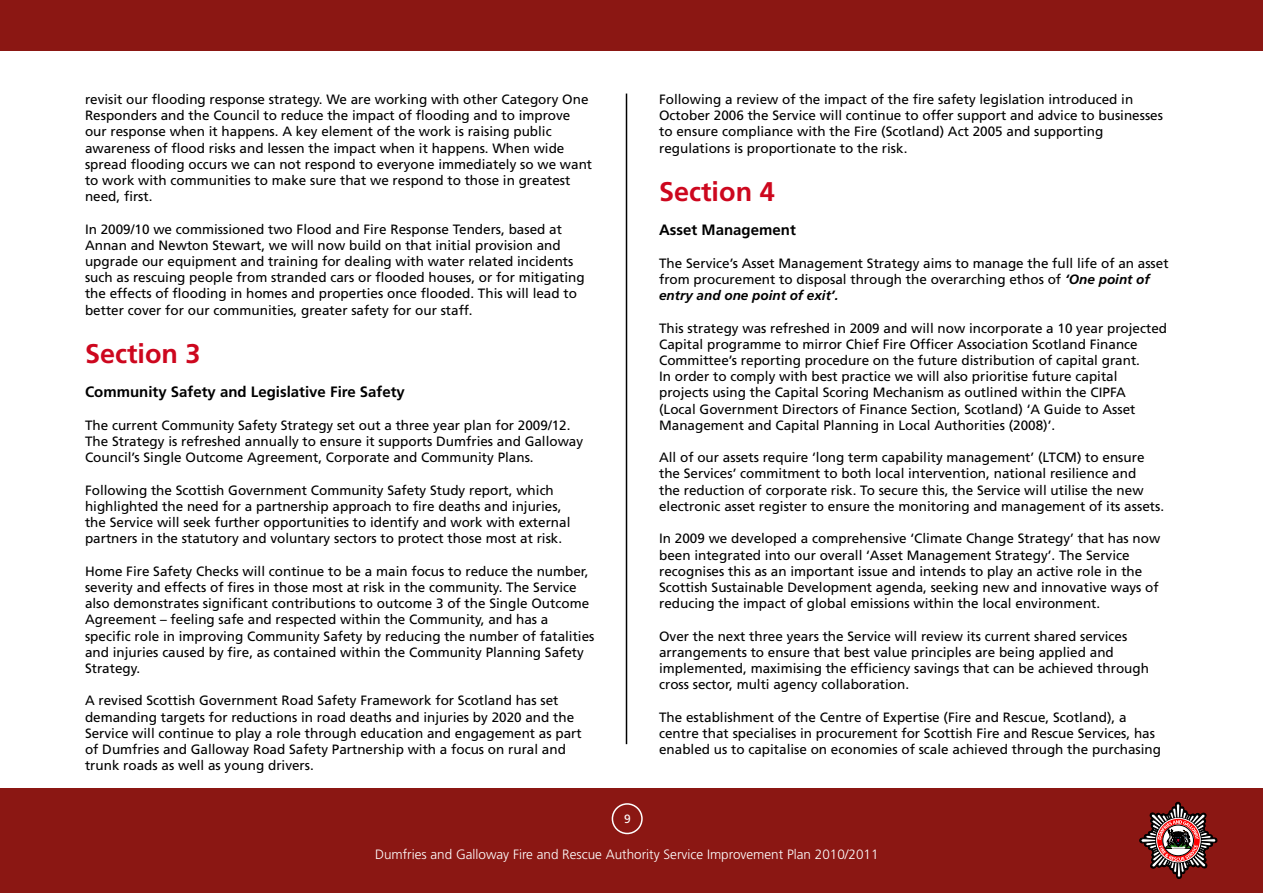
<style>
.page{position:relative;width:1263px;height:893px;background:#fff}
.page>*{position:absolute;margin:0;border:0;box-sizing:border-box;transform-origin:0 0}
.t1{font:700 27px "Frutiger";color:#cd071e}
.t2{font:700 15px "Frutiger";color:#000}
.t3{font:13.5px/16.2px "Frutiger";color:#000}
.t4{font:300 13.5px "Frutiger";color:#fff}
.t5{font:12px "Frutiger";color:#fff}
.s1{font-weight:700;font-style:italic}
</style>
<div class="page">
<div style="left:0;top:0;width:1263px;height:50px;background:#8b1713"></div>
<div style="left:0;top:788px;width:1263px;height:105px;background:#8b1713"></div>
<hr style="left:626px;top:94px;width:1px;height:650px;background:#000">
<div style="left:612px;top:803px;width:31px;height:31px;border:2px solid #fff;border-radius:50%"></div>
<svg style="left:1139px;top:802px;width:78px;height:77px"></svg>
<p class="t3" style="left:85px;top:91px;width:509px">revisit our flooding response strategy. We are working with other Category One Responders and the Council to reduce the impact of flooding and to improve our response when it happens. A key element of the work is raising public awareness of flood risks and lessen the impact when it happens. When wide spread flooding occurs we can not respond to everyone immediately so we want to work with communities to make sure that we respond to those in greatest need, first.</p>
<p class="t3" style="left:85px;top:221px;width:501px">In 2009/10 we commissioned two Flood and Fire Response Tenders, based at Annan and Newton Stewart, we will now build on that initial provision and upgrade our equipment and training for dealing with water related incidents such as rescuing people from stranded cars or flooded houses, or for mitigating the effects of flooding in homes and properties once flooded. This will lead to better cover for our communities, greater safety for our staff.</p>
<h1 class="t1" style="left:85px;top:338px;width:117px">Section 3</h1>
<p class="t2" style="left:85px;top:383px;width:321px">Community Safety and Legislative Fire Safety</p>
<p class="t3" style="left:85px;top:417px;width:500px">The current Community Safety Strategy set out a three year plan for 2009/12.<br>The Strategy is refreshed annually to ensure it supports Dumfries and Galloway<br>Council’s Single Outcome Agreement, Corporate and Community Plans.</p>
<p class="t3" style="left:85px;top:482px;width:487px">Following the Scottish Government Community Safety Study report, which highlighted the need for a partnership approach to fire deaths and injuries, the Service will seek further opportunities to identify and work with external partners in the statutory and voluntary sectors to protect those most at risk.</p>
<p class="t3" style="left:85px;top:563px;width:511px">Home Fire Safety Checks will continue to be a main focus to reduce the number, severity and effects of fires in those most at risk in the community. The Service also demonstrates significant contributions to outcome 3 of the Single Outcome Agreement – feeling safe and respected within the Community, and has a specific role in improving Community Safety by reducing the number of fatalities and injuries caused by fire, as contained within the Community Planning Safety Strategy.</p>
<p class="t3" style="left:85px;top:692px;width:498px">A revised Scottish Government Road Safety Framework for Scotland has set demanding targets for reductions in road deaths and injuries by 2020 and the Service will continue to play a role through education and engagement as part of Dumfries and Galloway Road Safety Partnership with a focus on rural and trunk roads as well as young drivers.</p>
<p class="t3" style="left:659px;top:91px;width:505px">Following a review of the impact of the fire safety legislation introduced in October 2006 the Service will continue to offer support and advice to businesses to ensure compliance with the Fire (Scotland) Act 2005 and supporting regulations is proportionate to the risk.</p>
<h1 class="t1" style="left:659px;top:176px;width:117px">Section 4</h1>
<p class="t2" style="left:659px;top:221px;width:138px">Asset Management</p>
<p class="t3" style="left:659px;top:255px;width:511px">The Service’s Asset Management Strategy aims to manage the full life of an asset from procurement to disposal through the overarching ethos of <span class="s1">‘One point of entry and one point of exit’.</span></p>
<p class="t3" style="left:659px;top:320px;width:509px">This strategy was refreshed in 2009 and will now incorporate a 10 year projected Capital programme to mirror Chief Fire Officer Association Scotland Finance Committee’s reporting procedure on the future distribution of capital grant.<br>In order to comply with best practice we will also prioritise future capital projects using the Capital Scoring Mechanism as outlined within the CIPFA<br>(Local Government Directors of Finance Section, Scotland) ‘A Guide to Asset Management and Capital Planning in Local Authorities (2008)’.</p>
<p class="t3" style="left:659px;top:449px;width:506px">All of our assets require ‘long term capability management’ (LTCM) to ensure the Services’ commitment to both local intervention, national resilience and<br>the reduction of corporate risk. To secure this, the Service will utilise the new electronic asset register to ensure the monitoring and management of its assets.</p>
<p class="t3" style="left:659px;top:530px;width:503px">In 2009 we developed a comprehensive ‘Climate Change Strategy’ that has now been integrated into our overall ‘Asset Management Strategy’. The Service recognises this as an important issue and intends to play an active role in the Scottish Sustainable Development agenda, seeking new and innovative ways of reducing the impact of global emissions within the local environment.</p>
<p class="t3" style="left:659px;top:628px;width:491px">Over the next three years the Service will review its current shared services arrangements to ensure that best value principles are being applied and implemented, maximising the efficiency savings that can be achieved through cross sector, multi agency collaboration.</p>
<p class="t3" style="left:659px;top:709px;width:503px">The establishment of the Centre of Expertise (Fire and Rescue, Scotland), a centre that specialises in procurement for Scottish Fire and Rescue Services, has enabled us to capitalise on economies of scale achieved through the purchasing</p>
<p class="t5" style="left:624px;top:811px;width:8px">9</p>
<p class="t4" style="left:375px;top:846px;width:505px">Dumfries and Galloway Fire and Rescue Authority Service Improvement Plan 2010/2011</p>
</div>
